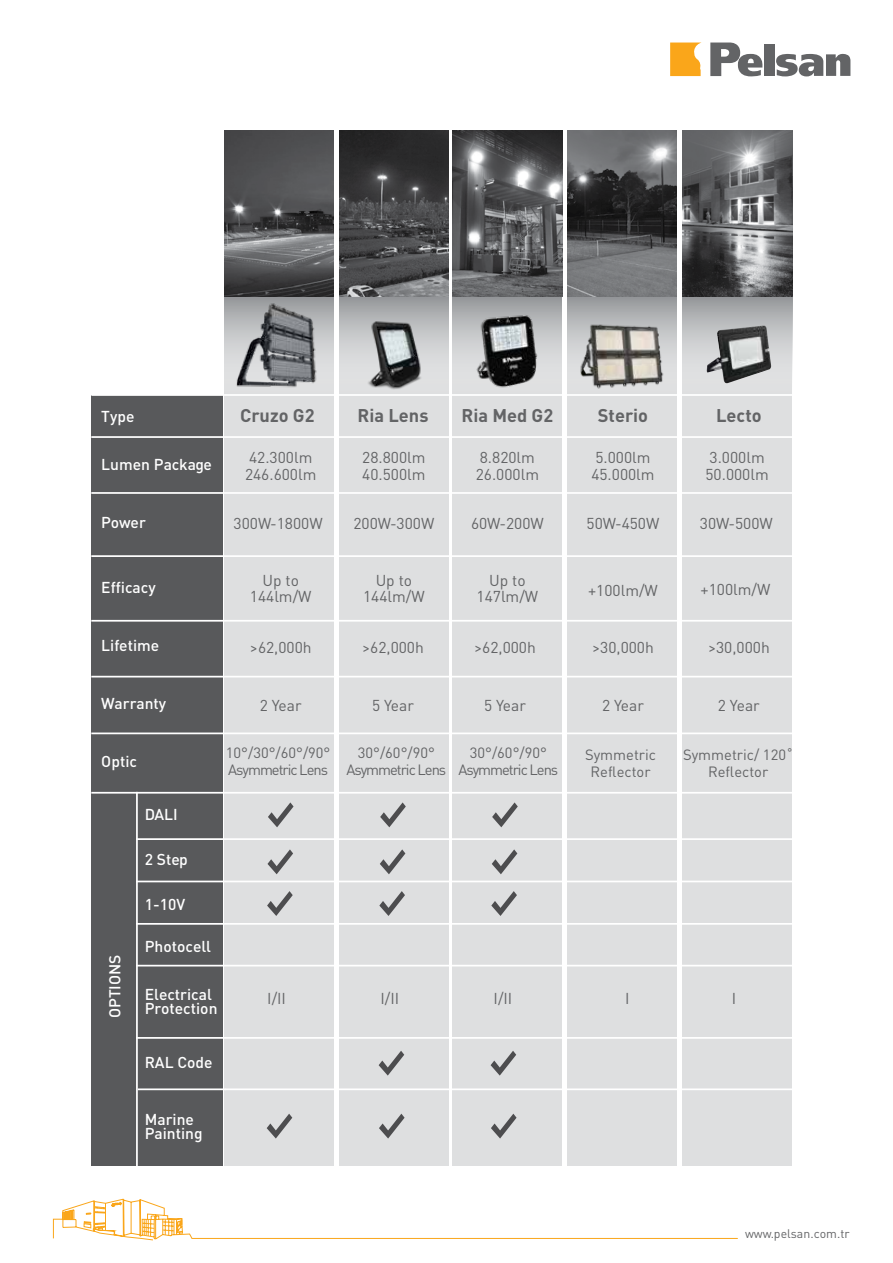
<style>
.page{position:relative;width:893px;height:1263px;background:#fff}
.page>*{position:absolute;margin:0;border:0;box-sizing:border-box;transform-origin:0 0}
.t1{font:18.15px "DINT Bold Tr";color:#636466}
.t2{font:15.6px/16.5px "DIN Tr";color:#636466}
.t3{font:15.6px/13.8px "DIN Medium Tr";color:#fff}
.t4{font:14.7px/16.5px "DIN Tr";letter-spacing:-.07em;color:#636466;text-align:center}
.t5{font:14.7px/16.5px "DIN Tr";color:#636466;text-align:center}
.t6{font:12.3px "DIN Tr";color:#636466}
.s1{font-family:"DIN Pro"}
</style>
<div class="page">
<div style="left:764px;top:45px;width:10px;height:31px;background:#636466"></div>
<svg style="left:710px;top:43px;width:53px;height:34px"></svg>
<svg style="left:776px;top:54px;width:74px;height:23px"></svg>
<svg style="left:670px;top:43px;width:31px;height:33px"></svg>
<hr style="left:192px;top:1238px;width:545px;height:1px;background:#faa61a">
<svg style="left:53px;top:1199px;width:140px;height:41px"></svg>
<div style="left:91px;top:395px;width:132px;height:331px;background:#58595b"></div>
<div style="left:91px;top:711px;width:132px;height:455px;background:#58595b"></div>
<div style="left:224px;top:297px;width:109px;height:869px;background:#dedfe0"></div>
<div style="left:568px;top:297px;width:109px;height:869px;background:#dedfe0"></div>
<div style="left:339px;top:297px;width:109px;height:869px;background:#dedfe0"></div>
<div style="left:452px;top:297px;width:110px;height:869px;background:#dedfe0"></div>
<div style="left:683px;top:297px;width:109px;height:869px;background:#dedfe0"></div>
<svg style="left:350px;top:297px;width:98px;height:52px;background:#a6a8aa"></svg>
<svg style="left:452px;top:297px;width:110px;height:52px;background:#adafb1"></svg>
<svg style="left:568px;top:297px;width:109px;height:52px;background:#a5a7a9"></svg>
<svg style="left:683px;top:297px;width:109px;height:87px"></svg>
<hr style="left:224px;top:436px;width:576px;height:2px;background:#fff">
<hr style="left:91px;top:436px;width:133px;height:2px;background:#fff">
<hr style="left:224px;top:492px;width:576px;height:2px;background:#fff">
<hr style="left:224px;top:555px;width:576px;height:2px;background:#fff">
<hr style="left:91px;top:492px;width:133px;height:2px;background:#fff">
<hr style="left:91px;top:555px;width:133px;height:2px;background:#fff">
<hr style="left:224px;top:620px;width:576px;height:2px;background:#fff">
<hr style="left:91px;top:620px;width:133px;height:2px;background:#fff">
<hr style="left:224px;top:676px;width:576px;height:1px;background:#fff">
<hr style="left:91px;top:676px;width:133px;height:1px;background:#fff">
<hr style="left:224px;top:732px;width:576px;height:2px;background:#fff">
<hr style="left:91px;top:732px;width:133px;height:2px;background:#fff">
<hr style="left:224px;top:792px;width:576px;height:2px;background:#fff">
<hr style="left:91px;top:792px;width:133px;height:2px;background:#fff">
<hr style="left:224px;top:838px;width:576px;height:2px;background:#fff">
<hr style="left:136px;top:838px;width:88px;height:2px;background:#fff">
<hr style="left:136px;top:792px;width:2px;height:379px;background:#fff">
<hr style="left:224px;top:881px;width:576px;height:1px;background:#fff">
<hr style="left:136px;top:881px;width:88px;height:1px;background:#fff">
<hr style="left:224px;top:923px;width:576px;height:2px;background:#fff">
<hr style="left:225px;top:1088px;width:577px;height:2px;background:#fff">
<hr style="left:136px;top:923px;width:88px;height:2px;background:#fff">
<hr style="left:138px;top:1088px;width:88px;height:2px;background:#fff">
<hr style="left:224px;top:965px;width:576px;height:1px;background:#fff">
<hr style="left:136px;top:965px;width:88px;height:1px;background:#fff">
<hr style="left:224px;top:1037px;width:576px;height:2px;background:#fff">
<hr style="left:136px;top:1037px;width:88px;height:2px;background:#fff">
<hr style="left:224px;top:394px;width:576px;height:2px;background:#fff">
<hr style="left:91px;top:394px;width:133px;height:2px;background:#fff">
<svg style="left:268px;top:802px;width:26px;height:25px"></svg>
<svg style="left:268px;top:849px;width:25px;height:25px"></svg>
<svg style="left:267px;top:891px;width:26px;height:25px"></svg>
<svg style="left:267px;top:1114px;width:25px;height:24px"></svg>
<svg style="left:380px;top:802px;width:26px;height:25px"></svg>
<svg style="left:380px;top:849px;width:25px;height:25px"></svg>
<svg style="left:379px;top:891px;width:26px;height:25px"></svg>
<svg style="left:379px;top:1114px;width:26px;height:24px"></svg>
<svg style="left:379px;top:1051px;width:25px;height:24px"></svg>
<svg style="left:492px;top:802px;width:26px;height:25px"></svg>
<svg style="left:492px;top:849px;width:25px;height:25px"></svg>
<svg style="left:491px;top:891px;width:26px;height:25px"></svg>
<svg style="left:491px;top:1114px;width:25px;height:24px"></svg>
<svg style="left:491px;top:1051px;width:25px;height:24px"></svg>
<img style="left:683px;top:130px;width:109px;height:167px">
<img style="left:568px;top:130px;width:109px;height:167px">
<img style="left:224px;top:130px;width:109px;height:167px">
<img style="left:339px;top:130px;width:109px;height:167px">
<img style="left:453px;top:130px;width:109px;height:167px">
<img style="left:352px;top:315px;width:89px;height:75px">
<img style="left:573px;top:314px;width:100px;height:75px">
<img style="left:469px;top:307px;width:82px;height:81px">
<img style="left:226px;top:282px;width:124px;height:127px">
<img style="left:707px;top:325px;width:64px;height:58px">
<p class="t3" style="left:101px;top:409px;width:35px">Type</p>
<p class="t3" style="left:101px;top:457px;width:112px">Lumen Package</p>
<p class="t3" style="left:101px;top:515px;width:46px">Power</p>
<p class="t1" style="left:240px;top:404px;width:76px">Cruzo G2</p>
<p class="t1" style="left:358px;top:404px;width:72px">Ria Lens</p>
<p class="t1" style="left:462px;top:404px;width:93px">Ria Med G2</p>
<p class="t1" style="left:598px;top:404px;width:52px">Sterio</p>
<p class="t1" style="left:716px;top:404px;width:47px">Lecto</p>
<p class="t2" style="left:245px;top:449px;width:73px">42.300lm<br>246.600lm</p>
<p class="t2" style="left:362px;top:449px;width:65px">28.800lm<br>40.500lm</p>
<p class="t2" style="left:476px;top:449px;width:65px">8.820lm<br>26.000lm</p>
<p class="t2" style="left:591px;top:449px;width:65px">5.000lm<br>45.000lm</p>
<p class="t2" style="left:705px;top:449px;width:65px">3.000lm<br>50.000lm</p>
<p class="t2" style="left:234px;top:515px;width:91px">300W-1800W</p>
<p class="t2" style="left:353px;top:515px;width:83px">200W-300W</p>
<p class="t2" style="left:471px;top:515px;width:74px">60W-200W</p>
<p class="t2" style="left:587px;top:515px;width:74px">50W-450W</p>
<p class="t2" style="left:700px;top:515px;width:74px">30W-500W</p>
<p class="t3" style="left:101px;top:580px;width:56px">Efficacy</p>
<p class="t3" style="left:101px;top:638px;width:59px">Lifetime</p>
<p class="t2" style="left:250px;top:571px;width:63px;text-align:center">Up to<br>144lm/W</p>
<p class="t2" style="left:250px;top:639px;width:63px"><span class="s1">&gt;</span>62,000h</p>
<p class="t2" style="left:363px;top:571px;width:63px;text-align:center">Up to<br>144lm/W</p>
<p class="t2" style="left:362px;top:639px;width:63px"><span class="s1">&gt;</span>62,000h</p>
<p class="t2" style="left:477px;top:571px;width:63px;text-align:center">Up to<br>147lm/W</p>
<p class="t2" style="left:474px;top:639px;width:63px"><span class="s1">&gt;</span>62,000h</p>
<p class="t2" style="left:588px;top:581px;width:71px">+100lm/W</p>
<p class="t2" style="left:701px;top:581px;width:71px">+100lm/W</p>
<p class="t2" style="left:592px;top:639px;width:63px"><span class="s1">&gt;</span>30,000h</p>
<p class="t2" style="left:708px;top:639px;width:63px"><span class="s1">&gt;</span>30,000h</p>
<p class="t3" style="left:101px;top:696px;width:66px">Warranty</p>
<p class="t3" style="left:101px;top:753px;width:37px">Optic</p>
<p class="t3" style="left:145px;top:807px;width:35px">DALI</p>
<p class="t2" style="left:260px;top:697px;width:43px">2 Year</p>
<p class="t2" style="left:372px;top:697px;width:43px">5 Year</p>
<p class="t2" style="left:484px;top:697px;width:43px">5 Year</p>
<p class="t2" style="left:602px;top:697px;width:43px">2 Year</p>
<p class="t2" style="left:718px;top:697px;width:43px">2 Year</p>
<p class="t4" style="left:226px;top:744px;width:106px;text-align:left">10°/30°/60°/90°<br>Asymmetric Lens</p>
<p class="t4" style="left:346px;top:744px;width:101px">30°/60°/90°<br>Asymmetric Lens</p>
<p class="t4" style="left:458px;top:744px;width:101px">30°/60°/90°<br>Asymmetric Lens</p>
<p class="t5" style="left:585px;top:746px;width:73px">Symmetric<br>Reflector</p>
<p class="t5" style="left:683px;top:746px;width:112px">Symmetric/ 120˚<br>Reflector</p>
<p class="t3" style="left:107px;top:1018px;width:65px;rotate:-90deg">OPTIONS</p>
<p class="t3" style="left:145px;top:852px;width:45px">2 Step</p>
<p class="t3" style="left:145px;top:897px;width:42px">1-10V</p>
<p class="t3" style="left:145px;top:939px;width:68px">Photocell</p>
<p class="t3" style="left:145px;top:987px;width:74px">Electrical<br>Protection</p>
<p class="t2" style="left:267px;top:990px;width:20px">I/II</p>
<p class="t2" style="left:380px;top:990px;width:20px">I/II</p>
<p class="t2" style="left:494px;top:990px;width:20px">I/II</p>
<p class="t2" style="left:625px;top:990px;width:6px">I</p>
<p class="t2" style="left:732px;top:990px;width:6px">I</p>
<p class="t3" style="left:145px;top:1055px;width:69px">RAL Code</p>
<p class="t3" style="left:145px;top:1112px;width:59px">Marine<br>Painting</p>
<p class="t6" style="left:745px;top:1226px;width:106px">www.pelsan.com.tr</p>
</div>
